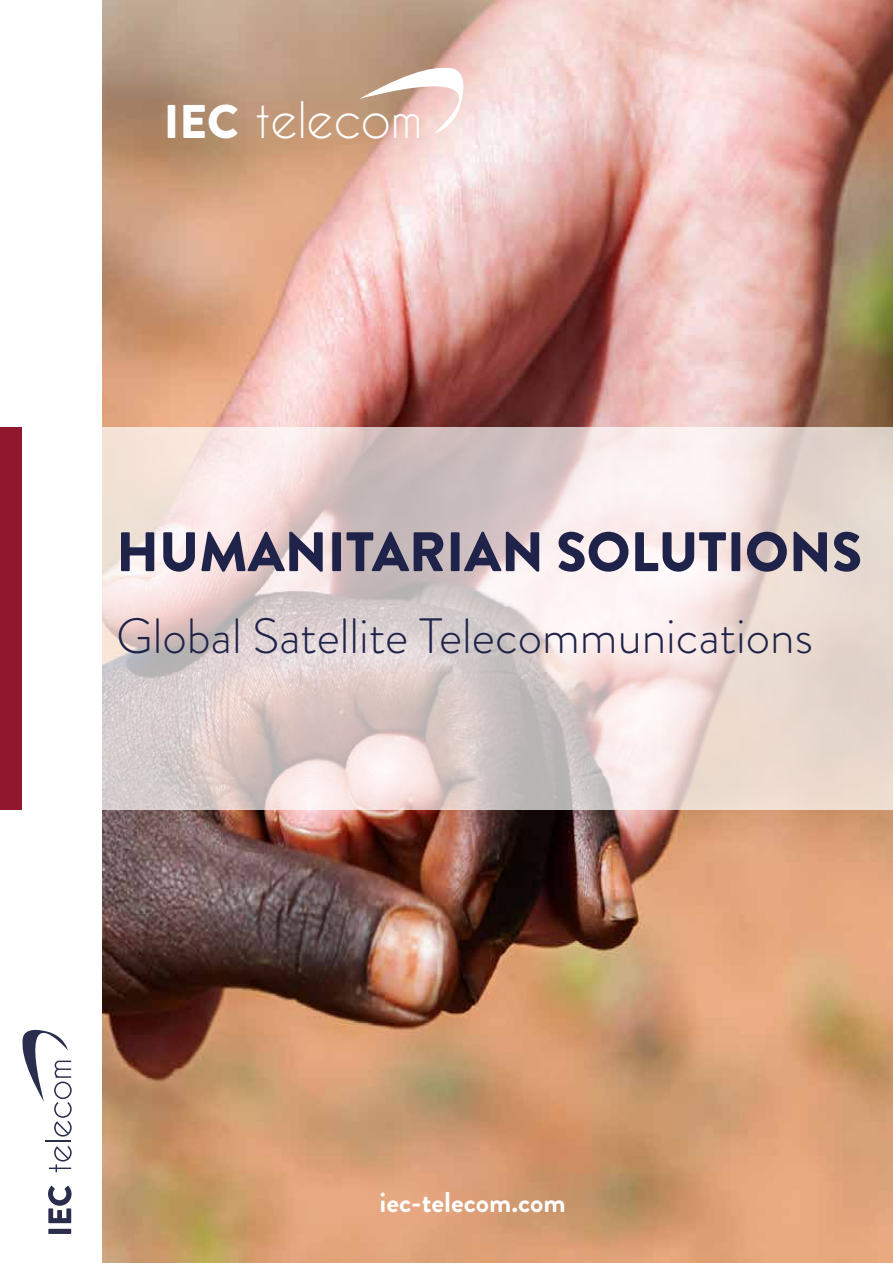
<style>
.page{position:relative;width:893px;height:1263px;background:#fff}
.page>*{position:absolute;margin:0;border:0;box-sizing:border-box;transform-origin:0 0}
.t1{font:900 55.5px "Brandon Grotesque";color:#202349}
.t2{font:300 49.5px "Brandon Grotesque";color:#202349}
.t3{font:47.25px "Caviar Dreams";color:#fff}
.t4{font:700 28.5px "Brandon Grotesque";color:#fff}
.s1{font-family:"Brandon Grotesque";font-weight:900}
</style>
<div class="page">
<img style="left:102px;top:0;width:791px;height:1263px">
<svg style="left:102px;top:427px;width:791px;height:383px;background:#e4d5d3"></svg>
<div style="left:48px;top:1229px;width:23px;height:5px;background:#2a2d4c"></div>
<svg style="left:48px;top:1186px;width:24px;height:37px"></svg>
<svg style="left:49px;top:1146px;width:23px;height:26px"></svg>
<hr style="left:46px;top:1140px;width:25px;height:2px;background:#2a2d4c">
<svg style="left:22px;top:1029px;width:50px;height:107px"></svg>
<div style="left:0;top:427px;width:21px;height:383px;background:#91172e"></div>
<svg style="left:359px;top:54px;width:145px;height:80px;background:#e0c3b7"></svg>
<p class="t3" style="left:164px;top:92px;width:260px"><span class="s1">IEC</span> telecom</p>
<p class="t1" style="left:116px;top:513px;width:747px">HUMANITARIAN SOLUTIONS</p>
<p class="t2" style="left:116px;top:602px;width:698px">Global Satellite Telecommunications</p>
<p class="t4" style="left:379px;top:1182px;width:188px">iec-telecom.com</p>
</div>
